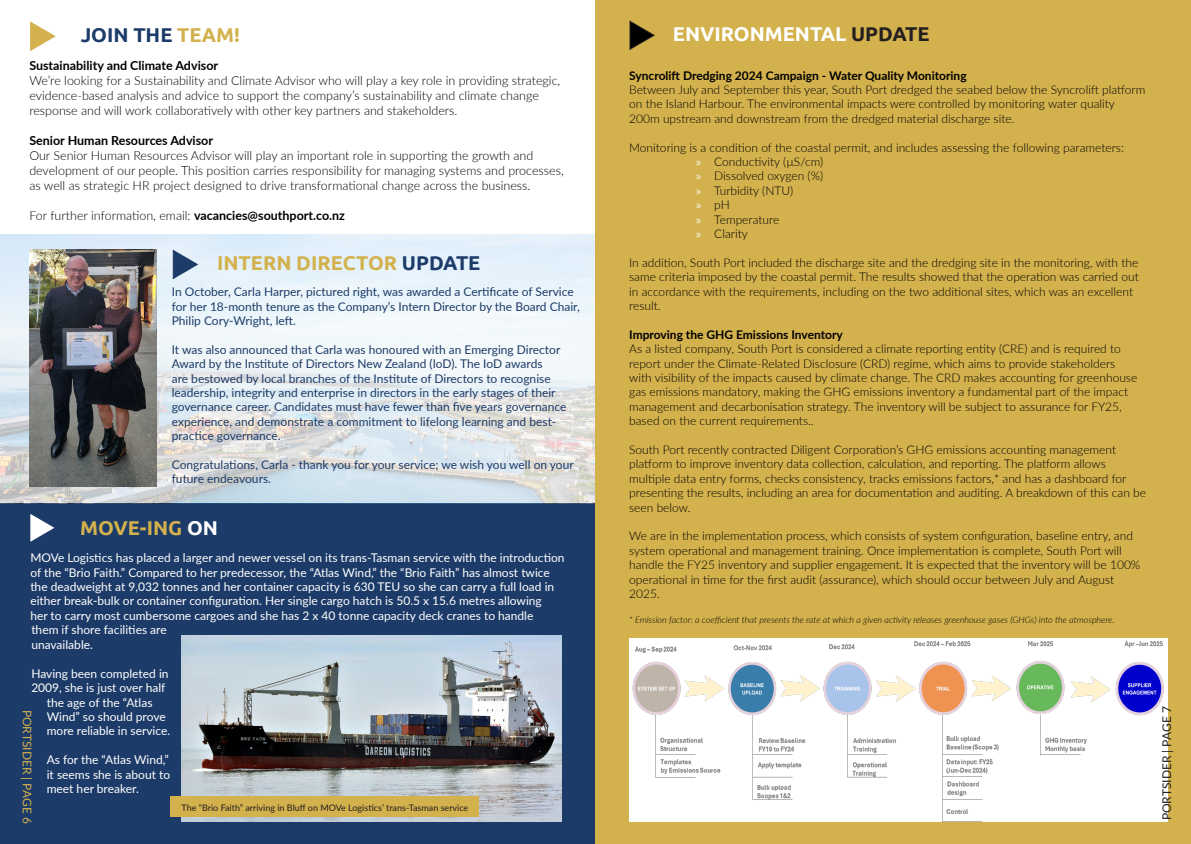
<style>
.page{position:relative;width:1191px;height:844px;background:#fff}
.page>*{position:absolute;margin:0;border:0;box-sizing:border-box;transform-origin:0 0}
.t1{font:700 20px "Ubuntu";color:#d3b14d}
.t2{font:700 20px "Ubuntu";color:#fff}
.t3{font:700 20px "Ubuntu";color:#1d3b68}
.t4{font:300 12.5px/15px "Lato";color:#000}
.t5{font:700 12.5px "Lato";color:#000}
.t6{font:300 12px/14.4px "Lato";color:#000}
.t7{font:12px/14.4px "Lato";color:#1d3b68}
.t8{font:12px/14.4px "Lato";color:#fff}
.t9{font:700 12px "Lato";color:#000}
.t10{font:12px "Lato";color:#d3b14d}
.t11{font:12px "Lato";color:#231f20}
.t12{font:italic 300 9px "Lato";color:#000}
.t13{font:9px "Lato";color:#231f20}
.s1{color:#d3b14d}
.s2{font-weight:700}
.s3{color:#1d3b68}
.s4{color:#fff}
.s5{color:#231f20}
.s6{font-family:"Myriad Pro";font-weight:400;color:#fff}
</style>
<div class="page">
<div style="left:0;top:503px;width:596px;height:341px;background:#1d3b68"></div>
<img style="left:0;top:234px;width:595px;height:269px">
<div style="left:595px;top:0;width:596px;height:844px;background:#d3b14d"></div>
<svg style="left:30px;top:21px;width:26px;height:30px"></svg>
<svg style="left:629px;top:20px;width:26px;height:30px"></svg>
<svg style="left:172px;top:249px;width:27px;height:31px"></svg>
<svg style="left:30px;top:514px;width:24px;height:28px"></svg>
<img style="left:29px;top:250px;width:128px;height:236px">
<img style="left:629px;top:638px;width:538px;height:183px">
<img style="left:181px;top:635px;width:380px;height:186px">
<div style="left:170px;top:797px;width:309px;height:20px;background:#d3b14d"></div>
<p class="t3" style="left:81px;top:23px;width:160px">JOIN THE <span class="s1">TEAM!</span></p>
<p class="t5" style="left:29px;top:57px;width:190px">Sustainability and Climate Advisor</p>
<p class="t4" style="left:29px;top:73px;width:532px">We’re looking for a Sustainability and Climate Advisor who will play a key role in providing strategic, evidence-based analysis and advice to support the company’s sustainability and climate change response and will work collaboratively with other key partners and stakeholders.</p>
<p class="t5" style="left:29px;top:132px;width:185px">Senior Human Resources Advisor</p>
<p class="t4" style="left:29px;top:148px;width:536px">Our Senior Human Resources Advisor will play an important role in supporting the growth and development of our people. This position carries responsibility for managing systems and processes, as well as strategic HR project designed to drive transformational change across the business.</p>
<p class="t4" style="left:29px;top:208px;width:317px">For further information, email: <span class="s2">vacancies@southport.co.nz</span></p>
<p class="t1" style="left:217px;top:251px;width:265px">INTERN DIRECTOR <span class="s3">UPDATE</span></p>
<p class="t7" style="left:172px;top:284px;width:409px">In October, Carla Harper, pictured right, was awarded a Certificate of Service for her 18-month tenure as the Company’s Intern Director by the Board Chair,<br>Philip Cory-Wright, left.</p>
<p class="t7" style="left:172px;top:342px;width:396px">It was also announced that Carla was honoured with an Emerging Director Award by the Institute of Directors New Zealand (IoD). The IoD awards<br>are bestowed by local branches of the Institute of Directors to recognise leadership, integrity and enterprise in directors in the early stages of their governance career. Candidates must have fewer than five years governance experience, and demonstrate a commitment to lifelong learning and best&shy;practice governance.</p>
<p class="t7" style="left:172px;top:457px;width:403px">Congratulations, Carla - thank you for your service; we wish you well on your future endeavours.</p>
<p class="t1" style="left:80px;top:516px;width:139px">MOVE-ING <span class="s4">ON</span></p>
<p class="t8" style="left:30px;top:550px;width:536px">MOVe Logistics has placed a larger and newer vessel on its trans-Tasman service with the introduction of the “Brio Faith.” Compared to her predecessor, the “Atlas Wind,” the “Brio Faith” has almost twice the deadweight at 9,032 tonnes and her container capacity is 630 TEU so she can carry a full load in either break-bulk or container configuration. Her single cargo hatch is 50.5 x 15.6 metres allowing<br>her to carry most cumbersome cargoes and she has 2 x 40 tonne capacity deck cranes to handle</p>
<p class="t8" style="left:31px;top:622px;width:137px">them if shore facilities are unavailable.</p>
<p class="t8" style="left:31px;top:665px;width:139px">Having been completed in</p>
<p class="t8" style="left:31px;top:680px;width:136px">2009, she is just over half</p>
<p class="t8" style="left:47px;top:694px;width:107px">the age of the “Atlas</p>
<p class="t8" style="left:47px;top:709px;width:120px">Wind” so should prove</p>
<p class="t8" style="left:47px;top:723px;width:125px">more reliable in service.</p>
<p class="t8" style="left:47px;top:752px;width:125px;text-align:justify">As for the “Atlas Wind,” it seems she is about to meet her breaker.</p>
<p class="t10" style="left:36px;top:709px;width:115px;rotate:90deg">PORTSIDER | PAGE 6</p>
<p class="t13" style="left:181px;top:801px;width:288px">The “Brio Faith” arriving in Bluff on MOVe Logistics’ trans-Tasman service</p>
<p class="t2" style="left:673px;top:21px;width:258px">ENVIRONMENTAL <span class="s5">UPDATE</span></p>
<p class="t9" style="left:629px;top:66px;width:339px">Syncrolift Dredging 2024 Campaign - Water Quality Monitoring</p>
<p class="t6" style="left:629px;top:82px;width:518px">Between July and September this year, South Port dredged the seabed below the Syncrolift platform on the Island Harbour. The environmental impacts were controlled by monitoring water quality<br>200m upstream and downstream from the dredged material discharge site.</p>
<p class="t6" style="left:629px;top:140px;width:496px">Monitoring is a condition of the coastal permit, and includes assessing the following parameters:</p>
<p class="t6" style="left:696px;top:154px;width:128px"><span class="s6">»</span> Conductivity (µS/cm)</p>
<p class="t6" style="left:696px;top:168px;width:128px"><span class="s6">»</span> Dissolved oxygen (%)</p>
<p class="t6" style="left:696px;top:183px;width:98px"><span class="s6">»</span> Turbidity (NTU)</p>
<p class="t6" style="left:696px;top:197px;width:35px"><span class="s6">»</span> pH</p>
<p class="t6" style="left:696px;top:212px;width:84px"><span class="s6">»</span> Temperature</p>
<p class="t6" style="left:696px;top:226px;width:53px"><span class="s6">»</span> Clarity</p>
<p class="t6" style="left:629px;top:255px;width:511px">In addition, South Port included the discharge site and the dredging site in the monitoring, with the same criteria imposed by the coastal permit. The results showed that the operation was carried out in accordance with the requirements, including on the two additional sites, which was an excellent result.</p>
<p class="t9" style="left:629px;top:326px;width:215px">Improving the GHG Emissions Inventory</p>
<p class="t6" style="left:629px;top:341px;width:509px">As a listed company, South Port is considered a climate reporting entity (CRE) and is required to report under the Climate-Related Disclosure (CRD) regime, which aims to provide stakeholders with visibility of the impacts caused by climate change. The CRD makes accounting for greenhouse gas emissions mandatory, making the GHG emissions inventory a fundamental part of the impact management and decarbonisation strategy. The inventory will be subject to assurance for FY25, based on the current requirements..</p>
<p class="t6" style="left:629px;top:442px;width:518px">South Port recently contracted Diligent Corporation’s GHG emissions accounting management platform to improve inventory data collection, calculation, and reporting. The platform allows multiple data entry forms, checks consistency, tracks emissions factors,* and has a dashboard for presenting the results, including an area for documentation and auditing. A breakdown of this can be seen below.</p>
<p class="t6" style="left:629px;top:528px;width:512px">We are in the implementation process, which consists of system configuration, baseline entry, and system operational and management training. Once implementation is complete, South Port will handle the FY25 inventory and supplier engagement. It is expected that the inventory will be 100% operational in time for the first audit (assurance), which should occur between July and August 2025.</p>
<p class="t12" style="left:629px;top:614px;width:487px">* Emission factor: a coefficient that presents the rate at which a given activity releases greenhouse gases (GHGs) into the atmosphere.</p>
<p class="t11" style="left:1158px;top:820px;width:115px;rotate:-90deg">PORTSIDER | PAGE 7</p>
</div>
